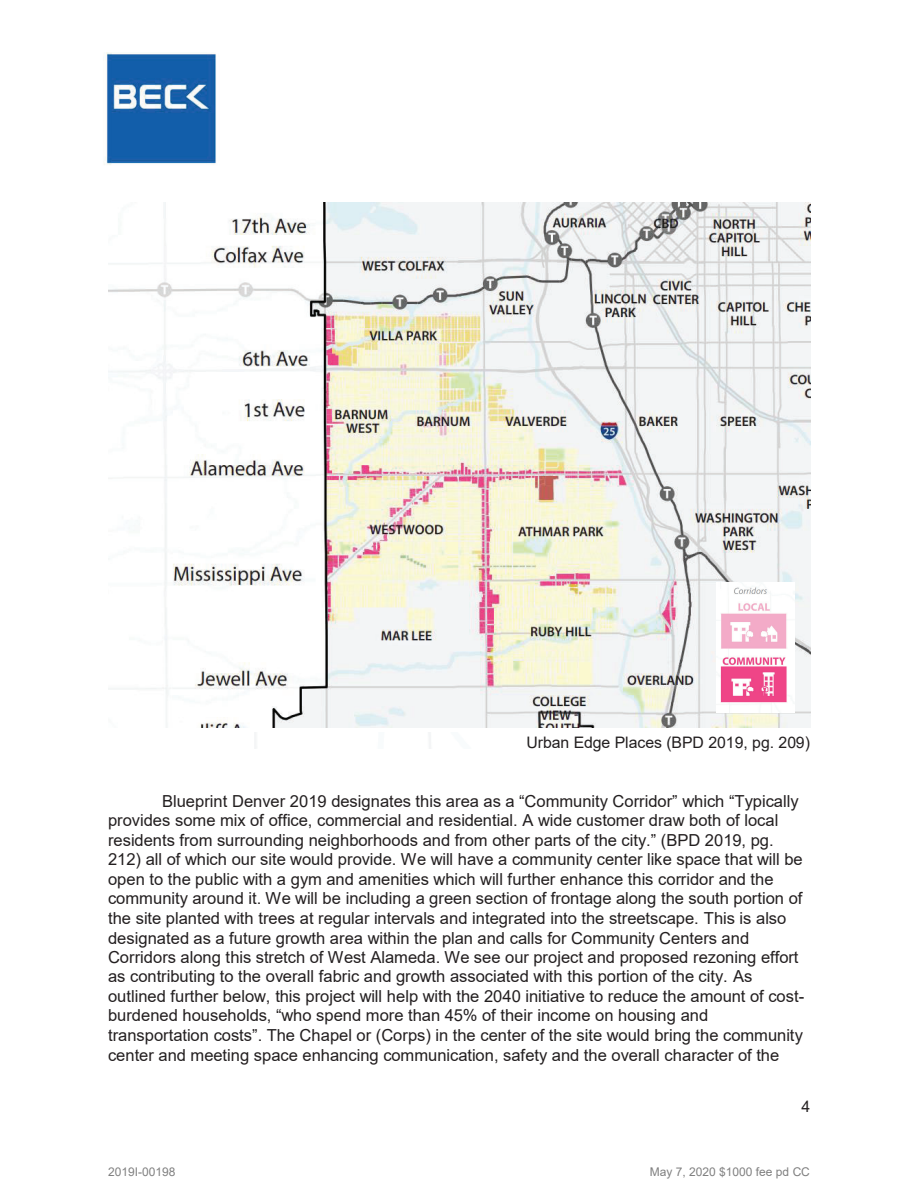
<style>
.page{position:relative;width:918px;height:1188px;background:#fff}
.page>*{position:absolute;margin:0;border:0;box-sizing:border-box;transform-origin:0 0}
.t1{font:16.5px/19.5px "Arial";color:#231f20}
.t2{font:15.9px "Arial";color:#231f20}
.t3{font:12px "Arial";color:#808080}
</style>
<div class="page">
<img style="left:105px;top:52px;width:706px;height:166px">
<img style="left:108px;top:202px;width:702px;height:526px">
<img style="left:255px;top:733px;width:176px;height:15px">
<img style="left:717px;top:583px;width:77px;height:129px">
<p class="t2" style="left:526px;top:734px;width:285px">Urban Edge Places (BPD 2019, pg. 209)</p>
<p class="t1" style="left:108px;top:791px;width:698px;text-indent:54px">Blueprint Denver 2019 designates this area as a “Community Corridor” which “Typically provides some mix of office, commercial and residential. A wide customer draw both of local residents from surrounding neighborhoods and from other parts of the city.” (BPD 2019, pg.<br>212) all of which our site would provide. We will have a community center like space that will be open to the public with a gym and amenities which will further enhance this corridor and the community around it. We will be including a green section of frontage along the south portion of the site planted with trees at regular intervals and integrated into the streetscape. This is also designated as a future growth area within the plan and calls for Community Centers and Corridors along this stretch of West Alameda. We see our project and proposed rezoning effort as contributing to the overall fabric and growth associated with this portion of the city. As outlined further below, this project will help with the 2040 initiative to reduce the amount of cost&shy;burdened households, “who spend more than 45% of their income on housing and transportation costs”. The Chapel or (Corps) in the center of the site would bring the community center and meeting space enhancing communication, safety and the overall character of the</p>
<p class="t2" style="left:801px;top:1098px;width:10px">4</p>
<p class="t3" style="left:108px;top:1164px;width:69px">2019I-00198</p>
<p class="t3" style="left:650px;top:1164px;width:162px">May 7, 2020 $1000 fee pd CC</p>
</div>
